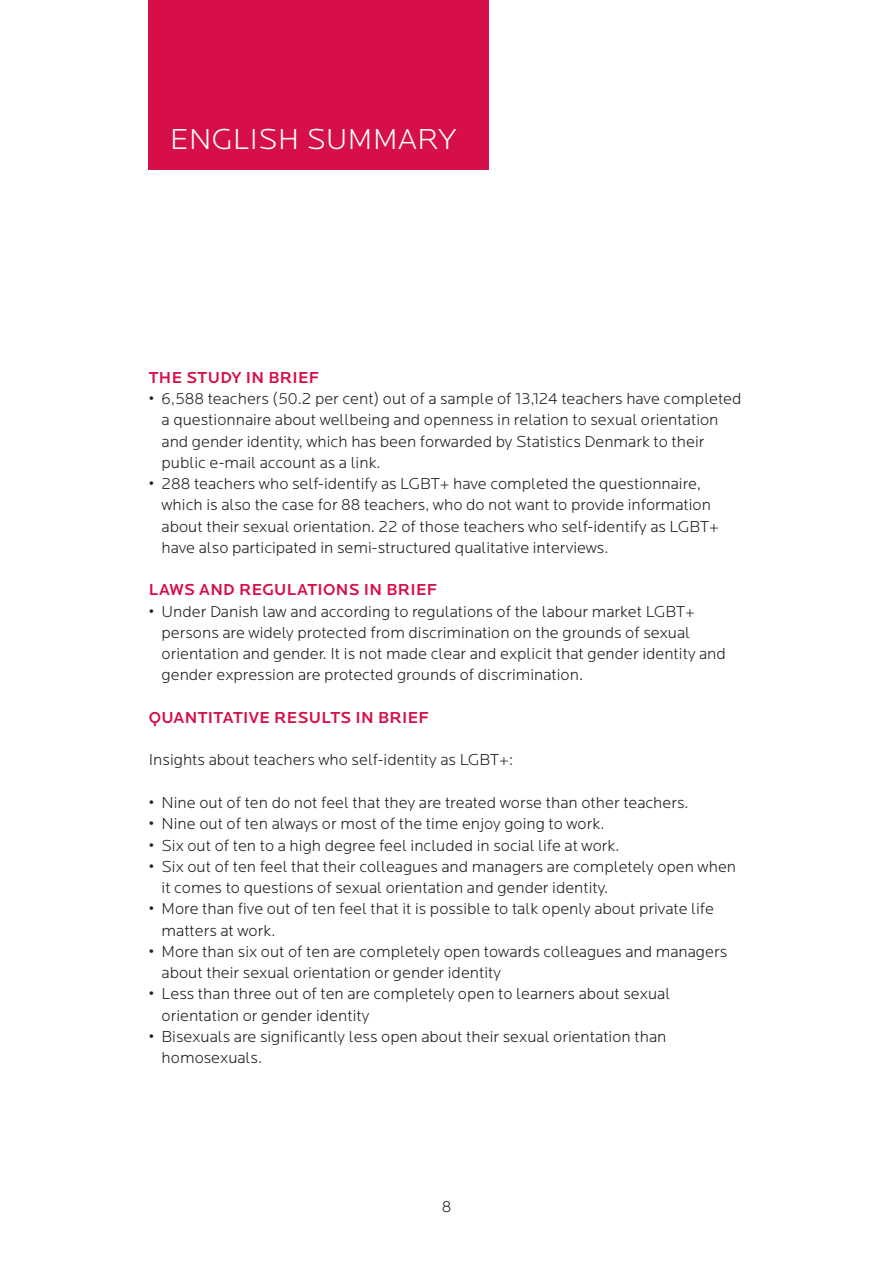
<style>
.page{position:relative;width:893px;height:1263px;background:#fff}
.page>*{position:absolute;margin:0;border:0;box-sizing:border-box;transform-origin:0 0}
.MR_1{font:300 30px "Locator";letter-spacing:.02em;color:#fff}
.Brød_m_luft{font:300 16.5px/21.3px "Locator";color:#231f20}
.MR_2{font:500 16.5px "Locator";letter-spacing:.02em;color:#d60f48}
</style>
<div class="page">
<div style="left:149px;top:0;width:340px;height:170px;background:#d60f48"></div>
<h2 class="MR_1" style="left:170px;top:123px;width:288px">ENGLISH SUMMARY</h2>
<h3 class="MR_2" style="left:149px;top:368px;width:172px">THE STUDY IN BRIEF</h3>
<p class="Brød_m_luft" style="left:162px;top:388px;width:581px;text-indent:-13px">• 6,588 teachers (50.2 per cent) out of a sample of 13,124 teachers have completed a questionnaire about wellbeing and openness in relation to sexual orientation and gender identity, which has been forwarded by Statistics Denmark to their public e-mail account as a link.</p>
<p class="Brød_m_luft" style="left:162px;top:473px;width:559px;text-indent:-13px">• 288 teachers who self-identify as LGBT+ have completed the questionnaire, which is also the case for 88 teachers, who do not want to provide information about their sexual orientation. 22 of those teachers who self-identify as LGBT+ have also participated in semi-structured qualitative interviews.</p>
<h3 class="MR_2" style="left:149px;top:581px;width:290px">LAWS AND REGULATIONS IN BRIEF</h3>
<p class="Brød_m_luft" style="left:162px;top:601px;width:566px;text-indent:-13px">• Under Danish law and according to regulations of the labour market LGBT+ persons are widely protected from discrimination on the grounds of sexual orientation and gender. It is not made clear and explicit that gender identity and gender expression are protected grounds of discrimination.</p>
<h3 class="MR_2" style="left:149px;top:708px;width:281px">QUANTITATIVE RESULTS IN BRIEF</h3>
<p class="Brød_m_luft" style="left:149px;top:750px;width:366px">Insights about teachers who self-identity as LGBT+:</p>
<p class="Brød_m_luft" style="left:149px;top:792px;width:541px">• Nine out of ten do not feel that they are treated worse than other teachers.</p>
<p class="Brød_m_luft" style="left:149px;top:814px;width:457px">• Nine out of ten always or most of the time enjoy going to work.</p>
<p class="Brød_m_luft" style="left:149px;top:835px;width:472px">• Six out of ten to a high degree feel included in social life at work.</p>
<p class="Brød_m_luft" style="left:162px;top:856px;width:576px;text-indent:-13px">• Six out of ten feel that their colleagues and managers are completely open when it comes to questions of sexual orientation and gender identity.</p>
<p class="Brød_m_luft" style="left:162px;top:899px;width:554px;text-indent:-13px">• More than five out of ten feel that it is possible to talk openly about private life matters at work.</p>
<p class="Brød_m_luft" style="left:162px;top:941px;width:567px;text-indent:-13px">• More than six out of ten are completely open towards colleagues and managers about their sexual orientation or gender identity</p>
<p class="Brød_m_luft" style="left:162px;top:984px;width:510px;text-indent:-13px">• Less than three out of ten are completely open to learners about sexual orientation or gender identity</p>
<p class="Brød_m_luft" style="left:162px;top:1026px;width:506px;text-indent:-13px">• Bisexuals are significantly less open about their sexual orientation than homosexuals.</p>
<p class="Brød_m_luft" style="left:442px;top:1196px;width:11px">8</p>
</div>
